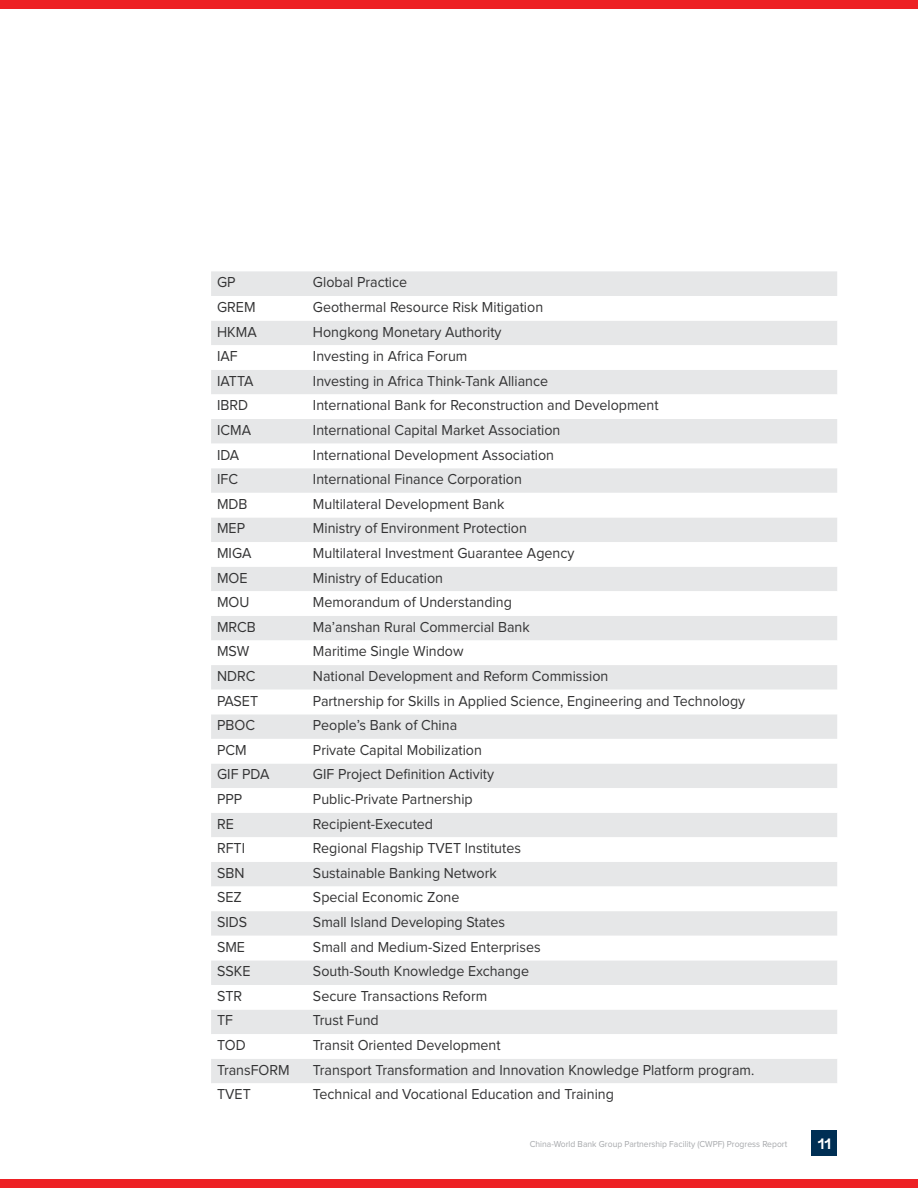
<style>
.page{position:relative;width:918px;height:1188px;background:#fff}
.page>*{position:absolute;margin:0;border:0;box-sizing:border-box;transform-origin:0 0}
.t1{font:15px "Proxima Nova";color:#333334;scale:.95 1}
.t2{font:700 15px "Andes";color:#fff;scale:.95 1}
.t3{font:9px "Proxima Nova";color:#a6a8ab;scale:.95 1}
</style>
<div class="page">
<div style="left:211px;top:271px;width:626px;height:25px;background:#e6e7e8"></div>
<svg style="left:211px;top:321px;width:626px;height:762px;fill:#e9e9ea"></svg>
<div style="left:0;top:1180px;width:918px;height:8px;background:#ed2124"></div>
<div style="left:0;top:0;width:918px;height:8px;background:#ed2124"></div>
<div style="left:812px;top:1131px;width:25px;height:25px;background:#002f54"></div>
<p class="t1" style="left:217px;top:276px;width:21px">GP</p>
<p class="t1" style="left:313px;top:276px;width:101px">Global Practice</p>
<p class="t1" style="left:217px;top:300px;width:42px">GREM</p>
<p class="t1" style="left:313px;top:300px;width:244px">Geothermal Resource Risk Mitigation</p>
<p class="t1" style="left:217px;top:325px;width:43px">HKMA</p>
<p class="t1" style="left:313px;top:325px;width:200px">Hongkong Monetary Authority</p>
<p class="t1" style="left:217px;top:349px;width:23px">IAF</p>
<p class="t1" style="left:313px;top:349px;width:164px">Investing in Africa Forum</p>
<p class="t1" style="left:217px;top:374px;width:40px">IATTA</p>
<p class="t1" style="left:313px;top:374px;width:249px">Investing in Africa Think-Tank Alliance</p>
<p class="t1" style="left:217px;top:399px;width:34px">IBRD</p>
<p class="t1" style="left:313px;top:399px;width:365px">International Bank for Reconstruction and Development</p>
<p class="t1" style="left:217px;top:423px;width:37px">ICMA</p>
<p class="t1" style="left:313px;top:423px;width:262px">International Capital Market Association</p>
<p class="t1" style="left:217px;top:448px;width:25px">IDA</p>
<p class="t1" style="left:313px;top:448px;width:255px">International Development Association</p>
<p class="t1" style="left:217px;top:472px;width:23px">IFC</p>
<p class="t1" style="left:313px;top:472px;width:221px">International Finance Corporation</p>
<p class="t1" style="left:217px;top:497px;width:34px">MDB</p>
<p class="t1" style="left:313px;top:497px;width:203px">Multilateral Development Bank</p>
<p class="t1" style="left:217px;top:522px;width:31px">MEP</p>
<p class="t1" style="left:313px;top:522px;width:227px">Ministry of Environment Protection</p>
<p class="t1" style="left:217px;top:546px;width:38px">MIGA</p>
<p class="t1" style="left:313px;top:546px;width:277px">Multilateral Investment Guarantee Agency</p>
<p class="t1" style="left:217px;top:571px;width:34px">MOE</p>
<p class="t1" style="left:313px;top:571px;width:138px">Ministry of Education</p>
<p class="t1" style="left:217px;top:595px;width:36px">MOU</p>
<p class="t1" style="left:313px;top:595px;width:211px">Memorandum of Understanding</p>
<p class="t1" style="left:217px;top:620px;width:42px">MRCB</p>
<p class="t1" style="left:313px;top:620px;width:230px">Ma’anshan Rural Commercial Bank</p>
<p class="t1" style="left:217px;top:645px;width:36px">MSW</p>
<p class="t1" style="left:313px;top:645px;width:160px">Maritime Single Window</p>
<p class="t1" style="left:217px;top:669px;width:42px">NDRC</p>
<p class="t1" style="left:313px;top:669px;width:312px">National Development and Reform Commission</p>
<p class="t1" style="left:217px;top:694px;width:45px">PASET</p>
<p class="t1" style="left:313px;top:694px;width:457px">Partnership for Skills in Applied Science, Engineering and Technology</p>
<p class="t1" style="left:217px;top:718px;width:41px">PBOC</p>
<p class="t1" style="left:313px;top:718px;width:153px">People’s Bank of China</p>
<p class="t1" style="left:217px;top:743px;width:33px">PCM</p>
<p class="t1" style="left:313px;top:743px;width:179px">Private Capital Mobilization</p>
<p class="t1" style="left:217px;top:768px;width:57px">GIF PDA</p>
<p class="t1" style="left:313px;top:768px;width:192px">GIF Project Definition Activity</p>
<p class="t1" style="left:217px;top:792px;width:28px">PPP</p>
<p class="t1" style="left:313px;top:792px;width:170px">Public-Private Partnership</p>
<p class="t1" style="left:217px;top:817px;width:19px">RE</p>
<p class="t1" style="left:313px;top:817px;width:128px">Recipient-Executed</p>
<p class="t1" style="left:217px;top:841px;width:31px">RFTI</p>
<p class="t1" style="left:313px;top:841px;width:220px">Regional Flagship TVET Institutes</p>
<p class="t1" style="left:217px;top:866px;width:30px">SBN</p>
<p class="t1" style="left:313px;top:866px;width:195px">Sustainable Banking Network</p>
<p class="t1" style="left:217px;top:891px;width:28px">SEZ</p>
<p class="t1" style="left:313px;top:891px;width:156px">Special Economic Zone</p>
<p class="t1" style="left:217px;top:915px;width:33px">SIDS</p>
<p class="t1" style="left:313px;top:915px;width:204px">Small Island Developing States</p>
<p class="t1" style="left:217px;top:940px;width:31px">SME</p>
<p class="t1" style="left:313px;top:940px;width:241px">Small and Medium-Sized Enterprises</p>
<p class="t1" style="left:217px;top:964px;width:37px">SSKE</p>
<p class="t1" style="left:313px;top:964px;width:229px">South-South Knowledge Exchange</p>
<p class="t1" style="left:217px;top:989px;width:28px">STR</p>
<p class="t1" style="left:313px;top:989px;width:185px">Secure Transactions Reform</p>
<p class="t1" style="left:217px;top:1014px;width:18px">TF</p>
<p class="t1" style="left:313px;top:1014px;width:71px">Trust Fund</p>
<p class="t1" style="left:217px;top:1038px;width:32px">TOD</p>
<p class="t1" style="left:313px;top:1038px;width:199px">Transit Oriented Development</p>
<p class="t1" style="left:217px;top:1063px;width:78px">TransFORM</p>
<p class="t1" style="left:313px;top:1063px;width:466px">Transport Transformation and Innovation Knowledge Platform program.</p>
<p class="t1" style="left:217px;top:1087px;width:37px">TVET</p>
<p class="t1" style="left:313px;top:1087px;width:318px">Technical and Vocational Education and Training</p>
<p class="t3" style="left:530px;top:1139px;width:273px">China-World Bank Group Partnership Facility (CWPF) Progress Report</p>
<p class="t2" style="left:818px;top:1134px;width:16px">11</p>
</div>
